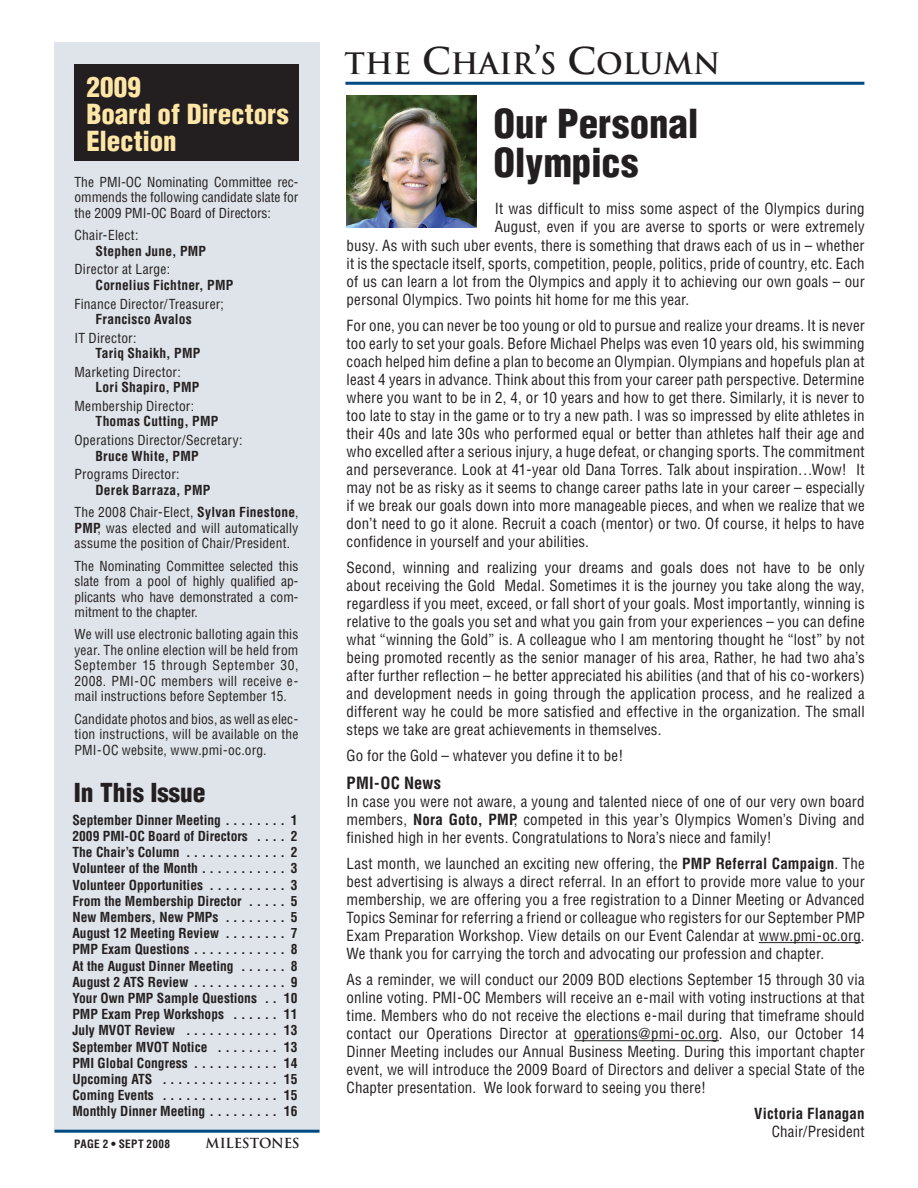
<style>
.page{position:relative;width:918px;height:1188px;background:#fff}
.page>*{position:absolute;margin:0;border:0;box-sizing:border-box;transform-origin:0 0}
.t1{font:900 condensed 39px/39px "Helvetica";color:#231f20}
.t2{font:700 28.8px "Trajan";color:#231f20}
.t3{font:900 condensed 27px/27px "Helvetica";color:#ffe6a7}
.t4{font:900 condensed 25.5px "Helvetica";color:#231f20}
.t5{font:700 condensed 16.5px "Helvetica";letter-spacing:.01em;color:#231f20}
.t6{font:condensed 15px/18px "Helvetica";letter-spacing:.01em;color:#231f20;text-align:justify}
.t7{font:700 condensed 15px "Helvetica";letter-spacing:.01em;color:#231f20}
.t8{font:700 condensed 13.5px/16.2px "Helvetica";letter-spacing:.015em;color:#231f20}
.t9{font:condensed 13.5px/15.5px "Helvetica";letter-spacing:.01em;color:#231f20;text-align:justify}
.t10{font:700 13.5px "Trajan";letter-spacing:-.015em;color:#231f20}
.t11{font:700 condensed 11.25px "Helvetica";letter-spacing:.03em;color:#231f20}
.s1{font-weight:400}
.s2{font-weight:700}
.s3{font-size:36px}
</style>
<div class="page">
<hr style="left:345px;top:82px;width:519px;height:3px;background:#004982">
<img style="left:346px;top:95px;width:130px;height:132px">
<div style="left:54px;top:42px;width:265px;height:1089px;background:#dfe4ea"></div>
<hr style="left:759px;top:942px;width:102px;height:1px;background:#231f20">
<hr style="left:574px;top:1040px;width:145px;height:1px;background:#231f20">
<div style="left:74px;top:65px;width:224px;height:96px;background:#231f20"></div>
<hr style="left:55px;top:1130px;width:265px;height:3px;background:#004982">
<h3 class="t3" style="left:87px;top:73px;width:204px">2009<br>Board of Directors<br>Election</h3>
<p class="t9" style="left:75px;top:174px;width:225px">The PMI-OC Nominating Committee rec&shy;ommends the following candidate slate for the 2009 PMI-OC Board of Directors:</p>
<p class="t9" style="left:75px;top:227px;width:65px">Chair-Elect:</p>
<p class="t8" style="left:96px;top:243px;width:112px">Stephen June, PMP</p>
<p class="t9" style="left:75px;top:262px;width:97px">Director at Large:</p>
<p class="t8" style="left:96px;top:277px;width:139px">Cornelius Fichtner, PMP</p>
<p class="t9" style="left:75px;top:296px;width:151px">Finance Director/Treasurer;</p>
<p class="t8" style="left:96px;top:311px;width:98px">Francisco Avalos</p>
<p class="t9" style="left:75px;top:330px;width:63px">IT Director:</p>
<p class="t8" style="left:96px;top:345px;width:106px">Tariq Shaikh, PMP</p>
<p class="t9" style="left:75px;top:364px;width:108px">Marketing Director:</p>
<p class="t8" style="left:96px;top:379px;width:105px">Lori Shapiro, PMP</p>
<p class="t9" style="left:75px;top:398px;width:121px">Membership Director:</p>
<p class="t8" style="left:96px;top:413px;width:124px">Thomas Cutting, PMP</p>
<p class="t9" style="left:75px;top:432px;width:169px">Operations Director/Secretary:</p>
<p class="t8" style="left:96px;top:448px;width:105px">Bruce White, PMP</p>
<p class="t9" style="left:75px;top:466px;width:107px">Programs Director:</p>
<p class="t8" style="left:75px;top:478px;width:225px;line-height:22.5px;text-indent:21px">Derek Barraza, PMP<br><span class="s1">The 2008 Chair-Elect,</span> Sylvan Finestone<span class="s1">,</span></p>
<p class="t9" style="left:75px;top:520px;width:225px"><span class="s2">PMP</span>, was elected and will automatically assume the position of Chair/President.</p>
<p class="t9" style="left:75px;top:558px;width:225px">The Nominating Committee selected this slate from a pool of highly qualified ap&shy;plicants who have demonstrated a com&shy;mitment to the chapter.</p>
<p class="t9" style="left:75px;top:627px;width:225px">We will use electronic balloting again this year. The online election will be held from September 15 through September 30, 2008. PMI-OC members will receive e&shy;mail instructions before September 15.</p>
<p class="t9" style="left:75px;top:711px;width:225px">Candidate photos and bios, as well as elec&shy;tion instructions, will be available on the PMI-OC website, www.pmi-oc.org.</p>
<h3 class="t4" style="left:74px;top:777px;width:133px">In This Issue</h3>
<p class="t8" style="left:72px;top:812px;width:227px;text-align:justify">September Dinner Meeting . . . . . . . . 1<br>2009 PMI-OC Board of Directors . . . . 2<br>The Chair’s Column . . . . . . . . . . . . . 2<br>Volunteer of the Month . . . . . . . . . . . 3<br>Volunteer Opportunities . . . . . . . . . . 3<br>From the Membership Director . . . . . 5<br>New Members, New PMPs . . . . . . . . 5<br>August 12 Meeting Review . . . . . . . . 7<br>PMP Exam Questions . . . . . . . . . . . . 8<br>At the August Dinner Meeting . . . . . . 8<br>August 2 ATS Review . . . . . . . . . . . . 9<br>Your Own PMP Sample Questions . . 10<br>PMP Exam Prep Workshops . . . . . . 11<br>July MVOT Review . . . . . . . . . . . . 13<br>September MVOT Notice . . . . . . . . 13<br>PMI Global Congress . . . . . . . . . . . 14<br>Upcoming ATS . . . . . . . . . . . . . . . 15<br>Coming Events . . . . . . . . . . . . . . . 15<br>Monthly Dinner Meeting . . . . . . . . . 16</p>
<p class="t11" style="left:74px;top:1137px;width:98px">PAGE 2 • SEPT 2008</p>
<p class="t10" style="left:205px;top:1135px;width:96px">MILESTONES</p>
<h2 class="t2" style="left:345px;top:46px;width:377px">THE <span class="s3">C</span>HAIR<span class="s3">’</span>S <span class="s3">C</span>OLUMN</h2>
<h1 class="t1" style="left:493px;top:104px;width:207px">Our Personal<br>Olympics</h1>
<p class="t6" style="left:495px;top:200px;width:371px">It was difficult to miss some aspect of the Olympics during<br>August, even if you are averse to sports or were extremely</p>
<p class="t6" style="left:347px;top:236px;width:520px">busy. As with such uber events, there is something that draws each of us in – whether it is the spectacle itself, sports, competition, people, politics, pride of country, etc. Each of us can learn a lot from the Olympics and apply it to achieving our own goals – our personal Olympics. Two points hit home for me this year.</p>
<p class="t6" style="left:347px;top:316px;width:520px">For one, you can never be too young or old to pursue and realize your dreams. It is never too early to set your goals. Before Michael Phelps was even 10 years old, his swimming coach helped him define a plan to become an Olympian. Olympians and hopefuls plan at least 4 years in advance. Think about this from your career path perspective. Determine where you want to be in 2, 4, or 10 years and how to get there. Similarly, it is never to too late to stay in the game or to try a new path. I was so impressed by elite athletes in their 40s and late 30s who performed equal or better than athletes half their age and who excelled after a serious injury, a huge defeat, or changing sports. The commitment and perseverance. Look at 41-year old Dana Torres. Talk about inspiration…Wow! It may not be as risky as it seems to change career paths late in your career – especially if we break our goals down into more manageable pieces, and when we realize that we don’t need to go it alone. Recruit a coach (mentor) or two. Of course, it helps to have confidence in yourself and your abilities.</p>
<p class="t6" style="left:347px;top:558px;width:520px">Second, winning and realizing your dreams and goals does not have to be only about receiving the Gold Medal. Sometimes it is the journey you take along the way, regardless if you meet, exceed, or fall short of your goals. Most importantly, winning is relative to the goals you set and what you gain from your experiences – you can define what “winning the Gold” is. A colleague who I am mentoring thought he “lost” by not being promoted recently as the senior manager of his area, Rather, he had two aha’s after further reflection – he better appreciated his abilities (and that of his co-workers) and development needs in going through the application process, and he realized a different way he could be more satisfied and effective in the organization. The small steps we take are great achievements in themselves.</p>
<p class="t6" style="left:347px;top:747px;width:278px">Go for the Gold – whatever you define it to be!</p>
<p class="t5" style="left:347px;top:773px;width:96px">PMI-OC News</p>
<p class="t6" style="left:347px;top:792px;width:520px">In case you were not aware, a young and talented niece of one of our very own board members, <span class="s2">Nora Goto, PMP</span>, competed in this year’s Olympics Women’s Diving and finished high in her events. Congratulations to Nora’s niece and family!</p>
<p class="t6" style="left:347px;top:855px;width:520px">Last month, we launched an exciting new offering, the <span class="s2">PMP Referral Campaign</span>. The best advertising is always a direct referral. In an effort to provide more value to your membership, we are offering you a free registration to a Dinner Meeting or Advanced Topics Seminar for referring a friend or colleague who registers for our September PMP Exam Preparation Workshop. View details on our Event Calendar at www.pmi-oc.org.<br>We thank you for carrying the torch and advocating our profession and chapter.</p>
<p class="t6" style="left:347px;top:971px;width:520px">As a reminder, we will conduct our 2009 BOD elections September 15 through 30 via online voting. PMI-OC Members will receive an e-mail with voting instructions at that time. Members who do not receive the elections e-mail during that timeframe should contact our Operations Director at operations@pmi-oc.org. Also, our October 14<br>Dinner Meeting includes our Annual Business Meeting. During this important chapter event, we will introduce the 2009 Board of Directors and deliver a special State of the Chapter presentation. We look forward to seeing you there!</p>
<p class="t7" style="left:754px;top:1105px;width:112px">Victoria Flanagan</p>
<p class="t6" style="left:772px;top:1123px;width:94px">Chair/President</p>
</div>
